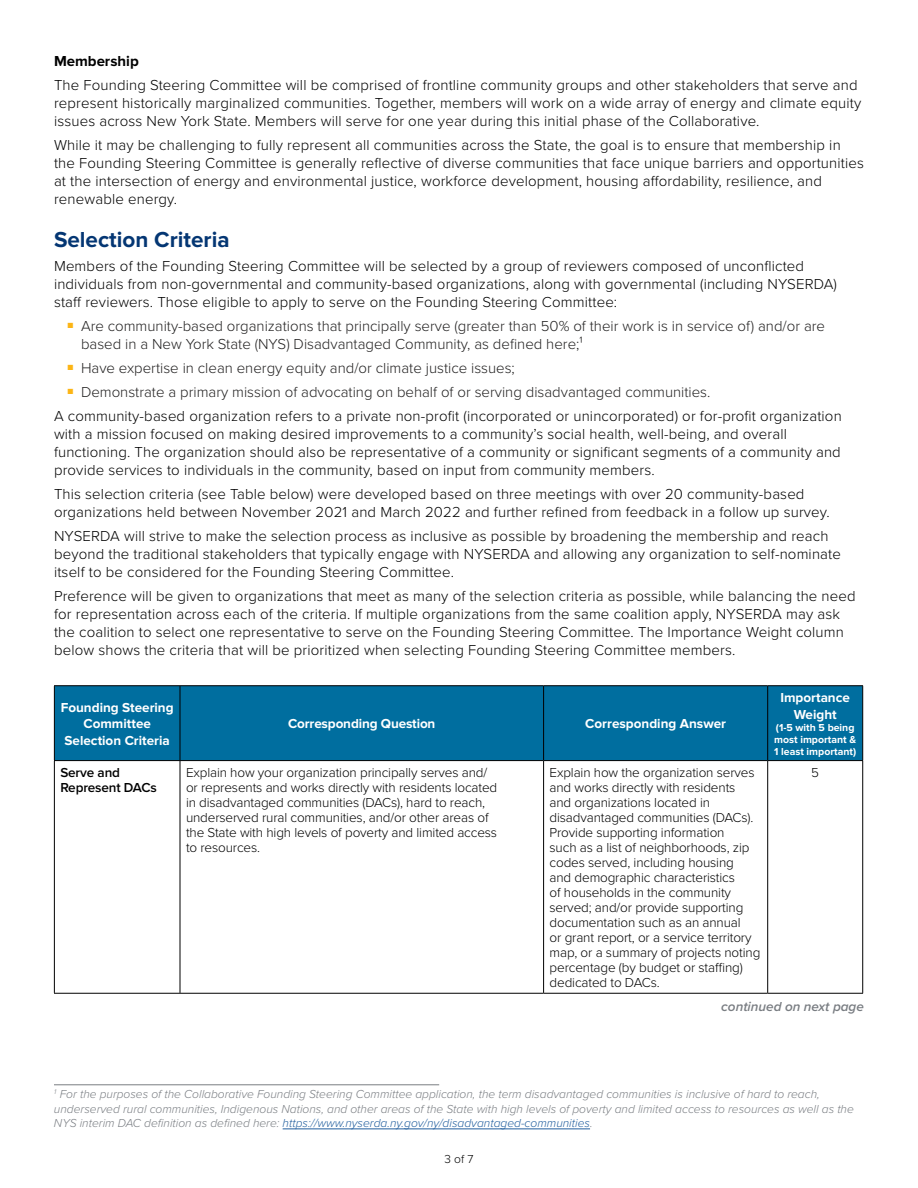
<style>
.page{position:relative;width:918px;height:1188px;background:#fff}
.page>*{position:absolute;margin:0;border:0;box-sizing:border-box;transform-origin:0 0}
.t1{font:700 22.5px "Proxima Nova";color:#043673}
.Body{font:300 15px/18px "Proxima Nova";letter-spacing:.01em;color:#000}
.t2{font:300 15px/18px "Proxima Nova";color:#222121}
.Sub_2{font:700 15px "Proxima Nova";color:#000}
.SubHead{font:300 13.5px/15px "Proxima Nova";letter-spacing:-.01em;color:#000}
.SubHead-2{font:700 13.5px/16.2px "Proxima Nova";color:#fff;text-align:center}
.Body-2{font:600 13.5px/15px "Proxima Nova";letter-spacing:-.01em;color:#000}
.t3{font:italic 600 13.5px "Proxima Nova";color:#797d82}
.t4{font:italic 300 12px/14.4px "Proxima Nova";color:#797d82}
.Body-3{font:300 12px "Proxima Nova";color:#000}
.SubHead-3{font:700 10.5px/12px "Proxima Nova";color:#fff}
.s1{color:#215e9e}
</style>
<div class="page">
<div style="left:55px;top:686px;width:807px;height:74px;background:#006e9f"></div>
<hr style="left:54px;top:685px;width:126px;height:1px;background:#000">
<hr style="left:54px;top:686px;width:1px;height:74px;background:#000">
<hr style="left:180px;top:685px;width:364px;height:1px;background:#000">
<hr style="left:180px;top:686px;width:1px;height:74px;background:#000">
<hr style="left:544px;top:685px;width:224px;height:1px;background:#000">
<hr style="left:543px;top:686px;width:1px;height:74px;background:#000">
<hr style="left:768px;top:685px;width:95px;height:1px;background:#000">
<hr style="left:767px;top:686px;width:1px;height:74px;background:#000">
<hr style="left:862px;top:686px;width:1px;height:74px;background:#000">
<hr style="left:54px;top:760px;width:126px;height:1px;background:#000">
<hr style="left:54px;top:761px;width:1px;height:232px;background:#000">
<hr style="left:180px;top:760px;width:364px;height:1px;background:#000">
<hr style="left:180px;top:761px;width:1px;height:232px;background:#000">
<hr style="left:544px;top:760px;width:224px;height:1px;background:#000">
<hr style="left:543px;top:761px;width:1px;height:232px;background:#000">
<hr style="left:768px;top:760px;width:95px;height:1px;background:#000">
<hr style="left:767px;top:761px;width:1px;height:232px;background:#000">
<hr style="left:862px;top:761px;width:1px;height:232px;background:#000">
<hr style="left:54px;top:993px;width:126px;height:1px;background:#000">
<hr style="left:180px;top:993px;width:364px;height:1px;background:#000">
<hr style="left:544px;top:993px;width:224px;height:1px;background:#000">
<hr style="left:768px;top:993px;width:95px;height:1px;background:#000">
<hr style="left:54px;top:1084px;width:385px;height:1px;background:#797d82">
<hr style="left:283px;top:1129px;width:307px;height:1px;background:#215e9e">
<p class="Sub_2" style="left:54px;top:52px;width:86px">Membership</p>
<p class="Body" style="left:54px;top:75px;width:809px">The Founding Steering Committee will be comprised of frontline community groups and other stakeholders that serve and represent historically marginalized communities. Together, members will work on a wide array of energy and climate equity issues across New York State. Members will serve for one year during this initial phase of the Collaborative.</p>
<p class="Body" style="left:54px;top:135px;width:812px">While it may be challenging to fully represent all communities across the State, the goal is to ensure that membership in the Founding Steering Committee is generally reflective of diverse communities that face unique barriers and opportunities at the intersection of energy and environmental justice, workforce development, housing affordability, resilience, and renewable energy.</p>
<h2 class="t1" style="left:54px;top:227px;width:177px">Selection Criteria</h2>
<p class="Body" style="left:54px;top:257px;width:785px">Members of the Founding Steering Committee will be selected by a group of reviewers composed of unconflicted individuals from non-governmental and community-based organizations, along with governmental (including NYSERDA) staff reviewers. Those eligible to apply to serve on the Founding Steering Committee:</p>
<p class="t2" style="left:81px;top:317px;width:746px;text-indent:-14px"><sup>■</sup> Are community-based organizations that principally serve (greater than 50% of their work is in service of) and/or are based in a New York State (NYS) Disadvantaged Community, as defined here;¹</p>
<p class="t2" style="left:68px;top:359px;width:449px"><sup>■</sup> Have expertise in clean energy equity and/or climate justice issues;</p>
<p class="t2" style="left:68px;top:383px;width:644px"><sup>■</sup> Demonstrate a primary mission of advocating on behalf of or serving disadvantaged communities.</p>
<p class="Body" style="left:54px;top:407px;width:789px">A community-based organization refers to a private non-profit (incorporated or unincorporated) or for-profit organization with a mission focused on making desired improvements to a community’s social health, well-being, and overall functioning. The organization should also be representative of a community or significant segments of a community and provide services to individuals in the community, based on input from community members.</p>
<p class="Body" style="left:54px;top:485px;width:777px">This selection criteria (see Table below) were developed based on three meetings with over 20 community-based organizations held between November 2021 and March 2022 and further refined from feedback in a follow up survey.</p>
<p class="Body" style="left:54px;top:527px;width:789px">NYSERDA will strive to make the selection process as inclusive as possible by broadening the membership and reach beyond the traditional stakeholders that typically engage with NYSERDA and allowing any organization to self-nominate itself to be considered for the Founding Steering Committee.</p>
<p class="Body" style="left:54px;top:587px;width:803px">Preference will be given to organizations that meet as many of the selection criteria as possible, while balancing the need for representation across each of the criteria. If multiple organizations from the same coalition apply, NYSERDA may ask the coalition to select one representative to serve on the Founding Steering Committee. The Importance Weight column below shows the criteria that will be prioritized when selecting Founding Steering Committee members.</p>
<p class="SubHead-2" style="left:61px;top:700px;width:114px">Founding Steering<br>Committee<br>Selection Criteria</p>
<p class="SubHead-2" style="left:288px;top:716px;width:149px">Corresponding Question</p>
<p class="SubHead-2" style="left:585px;top:716px;width:142px">Corresponding Answer</p>
<p class="SubHead-2" style="left:780px;top:690px;width:71px">Importance<br>Weight</p>
<p class="SubHead-3" style="left:774px;top:721px;width:84px">(1-5 with 5 being most important &amp;<br>1 least important)</p>
<p class="Body-2" style="left:60px;top:765px;width:98px">Serve and<br>Represent DACs</p>
<p class="SubHead" style="left:186px;top:765px;width:313px">Explain how your organization principally serves and/ or represents and works directly with residents located in disadvantaged communities (DACs), hard to reach, underserved rural communities, and/or other areas of the State with high levels of poverty and limited access to resources.</p>
<p class="SubHead" style="left:550px;top:765px;width:212px">Explain how the organization serves and works directly with residents and organizations located in disadvantaged communities (DACs).<br>Provide supporting information<br>such as a list of neighborhoods, zip codes served, including housing<br>and demographic characteristics<br>of households in the community served; and/or provide supporting documentation such as an annual<br>or grant report, or a service territory map, or a summary of projects noting percentage (by budget or staffing) dedicated to DACs.</p>
<p class="SubHead" style="left:811px;top:764px;width:9px">5</p>
<p class="t3" style="left:721px;top:997px;width:144px">continued on next page</p>
<p class="t4" style="left:54px;top:1087px;width:801px"><sup>1</sup> For the purposes of the Collaborative Founding Steering Committee application, the term disadvantaged communities is inclusive of hard to reach, underserved rural communities, Indigenous Nations, and other areas of the State with high levels of poverty and limited access to resources as well as the<br>NYS interim DAC definition as defined here: <span class="s1">https://www.nyserda.ny.gov/ny/disadvantaged-communities</span>.</p>
<p class="Body-3" style="left:445px;top:1150px;width:30px">3 of 7</p>
</div>
